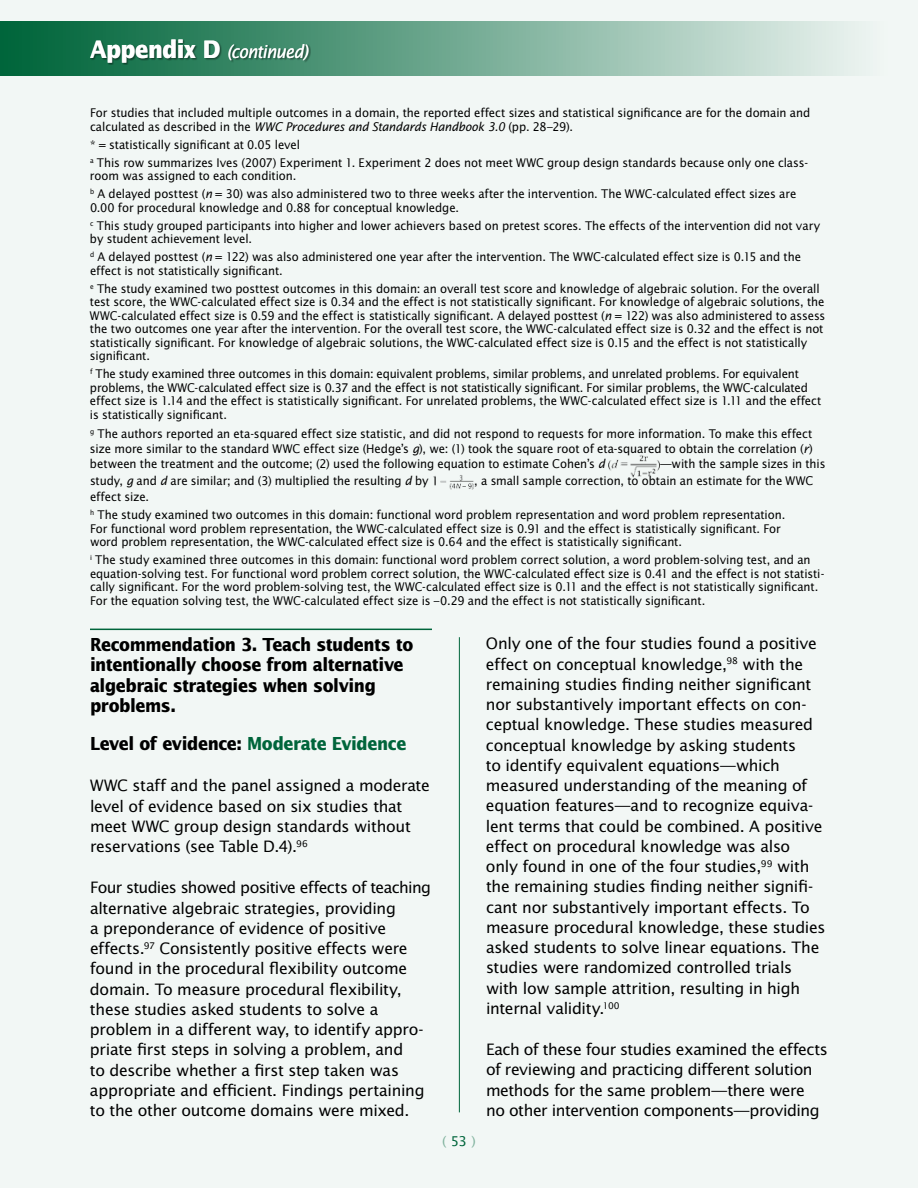
<style>
.page{position:relative;width:918px;height:1188px;background:#f2f7f5}
.page>*{position:absolute;margin:0;border:0;box-sizing:border-box;transform-origin:0 0}
.Appen_Rec_head_w_ru{font:700 18px "Lucida Sans Std";letter-spacing:-.03em;color:#000;scale:.9 1}
.C_Head{font:700 18px "Lucida Sans Std";letter-spacing:-.025em;color:#000;scale:.9 1}
.t1{font:italic 18px "Lucida Sans Std";letter-spacing:-.035em;color:#fff;scale:.9 1}
.body_txt{font:15.75px "Lucida Sans Std";letter-spacing:-.02em;color:#000}
.body_txt-2{font:15.75px "Lucida Sans Std";letter-spacing:-.045em;color:#000}
.t2{font:13.5px "Lucida Sans Std";color:#80b29d}
.Table_source{font:12px/13.5px "Lucida Sans Std";letter-spacing:-.01em;color:#000;scale:.95 1}
.t3{font:9.15px "Lucida Sans Std";letter-spacing:-.01em;color:#000}
.s1{font-weight:700;font-style:normal;font-size:24px}
.s2{font-style:italic}
.s3{color:#00653b}
</style>
<div class="page">
<div style="left:0;top:21px;width:918px;height:54px;background:linear-gradient(to right,#005f33,#f4f9f7)"></div>
<div style="left:91px;top:40px;width:220px;height:25px;background:#000;opacity:.25"></div>
<hr style="left:459px;top:637px;width:1px;height:475px;background:#00653b">
<hr style="left:90px;top:629px;width:342px;height:1px;background:#00653b">
<img style="left:608px;top:455px;width:52px;height:22px">
<img style="left:433px;top:475px;width:41px;height:15px">
<h1 class="t1" style="left:90px;top:41px;width:244px"><span class="s1">Appendix D</span> (continued)</h1>
<p class="Table_source" style="left:90px;top:106px;width:760px">For studies that included multiple outcomes in a domain, the reported effect sizes and statistical significance are for the domain and calculated as described in the <span class="s2">WWC Procedures and Standards Handbook 3.0</span> (pp. 28–29).</p>
<p class="Table_source" style="left:90px;top:138px;width:223px">* = statistically significant at 0.05 level</p>
<p class="Table_source" style="left:90px;top:156px;width:757px"><sup>a</sup> This row summarizes Ives (2007) Experiment 1. Experiment 2 does not meet WWC group design standards because only one class&shy;room was assigned to each condition.</p>
<p class="Table_source" style="left:90px;top:187px;width:745px"><sup>b</sup> A delayed posttest (<span class="s2">n</span> = 30) was also administered two to three weeks after the intervention. The WWC-calculated effect sizes are<br>0.00 for procedural knowledge and 0.88 for conceptual knowledge.</p>
<p class="Table_source" style="left:90px;top:219px;width:770px"><sup>c</sup> This study grouped participants into higher and lower achievers based on pretest scores. The effects of the intervention did not vary by student achievement level.</p>
<p class="Table_source" style="left:90px;top:250px;width:750px"><sup>d</sup> A delayed posttest (<span class="s2">n</span> = 122) was also administered one year after the intervention. The WWC-calculated effect size is 0.15 and the effect is not statistically significant.</p>
<p class="Table_source" style="left:90px;top:282px;width:776px"><sup>e</sup> The study examined two posttest outcomes in this domain: an overall test score and knowledge of algebraic solution. For the overall test score, the WWC-calculated effect size is 0.34 and the effect is not statistically significant. For knowledge of algebraic solutions, the WWC-calculated effect size is 0.59 and the effect is statistically significant. A delayed posttest (<span class="s2">n</span> = 122) was also administered to assess the two outcomes one year after the intervention. For the overall test score, the WWC-calculated effect size is 0.32 and the effect is not statistically significant. For knowledge of algebraic solutions, the WWC-calculated effect size is 0.15 and the effect is not statistically significant.</p>
<p class="Table_source" style="left:90px;top:367px;width:772px"><sup>f</sup> The study examined three outcomes in this domain: equivalent problems, similar problems, and unrelated problems. For equivalent problems, the WWC-calculated effect size is 0.37 and the effect is not statistically significant. For similar problems, the WWC-calculated effect size is 1.14 and the effect is statistically significant. For unrelated problems, the WWC-calculated effect size is 1.11 and the effect is statistically significant.</p>
<p class="Table_source" style="left:90px;top:427px;width:762px;line-height:15px;text-align:justify"><sup>g</sup> The authors reported an eta-squared effect size statistic, and did not respond to requests for more information. To make this effect size more similar to the standard WWC effect size (Hedge’s <span class="s2">g</span>), we: (1) took the square root of eta-squared to obtain the correlation (<span class="s2">r</span>) between the treatment and the outcome; (2) used the following equation to estimate Cohen’s <span class="s2">d</span></p>
<p class="Table_source" style="left:659px;top:457px;width:176px"><span class="s2">—</span>with the sample sizes in this</p>
<p class="Table_source" style="left:90px;top:474px;width:358px">study, <span class="s2">g</span> and <span class="s2">d</span> are similar; and (3) multiplied the resulting <span class="s2">d</span> by</p>
<p class="Table_source" style="left:474px;top:474px;width:359px">, a small sample correction, to obtain an estimate for the WWC</p>
<p class="Table_source" style="left:90px;top:490px;width:64px">effect size.</p>
<p class="Table_source" style="left:90px;top:508px;width:733px"><sup>h</sup> The study examined two outcomes in this domain: functional word problem representation and word problem representation.<br>For functional word problem representation, the WWC-calculated effect size is 0.91 and the effect is statistically significant. For word problem representation, the WWC-calculated effect size is 0.64 and the effect is statistically significant.</p>
<p class="Table_source" style="left:90px;top:553px;width:775px"><sup>i</sup> The study examined three outcomes in this domain: functional word problem correct solution, a word problem-solving test, and an equation-solving test. For functional word problem correct solution, the WWC-calculated effect size is 0.41 and the effect is not statisti&shy;cally significant. For the word problem-solving test, the WWC-calculated effect size is 0.11 and the effect is not statistically significant.<br>For the equation solving test, the WWC-calculated effect size is –0.29 and the effect is not statistically significant.</p>
<p class="Appen_Rec_head_w_ru" style="left:90px;top:634px;width:361px">Recommendation 3. Teach students to</p>
<p class="Appen_Rec_head_w_ru" style="left:90px;top:655px;width:350px">intentionally choose from alternative</p>
<p class="Appen_Rec_head_w_ru" style="left:90px;top:675px;width:319px">algebraic strategies when solving</p>
<p class="Appen_Rec_head_w_ru" style="left:90px;top:695px;width:97px">problems.</p>
<p class="C_Head" style="left:90px;top:733px;width:353px">Level of evidence: <span class="s3">Moderate Evidence</span></p>
<p class="body_txt" style="left:90px;top:777px;width:341px">WWC staff and the panel assigned a moderate</p>
<p class="body_txt" style="left:90px;top:797px;width:314px">level of evidence based on six studies that</p>
<p class="body_txt" style="left:90px;top:817px;width:323px">meet WWC group design standards without</p>
<p class="body_txt" style="left:90px;top:837px;width:209px">reservations (see Table D.4).</p>
<p class="t3" style="left:296px;top:838px;width:13px">96</p>
<p class="body_txt-2" style="left:90px;top:879px;width:343px">Four studies showed positive effects of teaching</p>
<p class="body_txt" style="left:90px;top:899px;width:307px">alternative algebraic strategies, providing</p>
<p class="body_txt" style="left:90px;top:919px;width:298px">a preponderance of evidence of positive</p>
<p class="body_txt" style="left:90px;top:939px;width:56px">effects.</p>
<p class="t3" style="left:144px;top:940px;width:13px">97</p>
<p class="body_txt" style="left:160px;top:939px;width:250px">Consistently positive effects were</p>
<p class="body_txt" style="left:90px;top:960px;width:319px">found in the procedural flexibility outcome</p>
<p class="body_txt" style="left:90px;top:980px;width:313px">domain. To measure procedural flexibility,</p>
<p class="body_txt" style="left:90px;top:1000px;width:290px">these studies asked students to solve a</p>
<p class="body_txt" style="left:90px;top:1020px;width:335px">problem in a different way, to identify appro-</p>
<p class="body_txt" style="left:90px;top:1041px;width:315px">priate first steps in solving a problem, and</p>
<p class="body_txt" style="left:90px;top:1061px;width:311px">to describe whether a first step taken was</p>
<p class="body_txt" style="left:90px;top:1081px;width:336px">appropriate and efficient. Findings pertaining</p>
<p class="body_txt" style="left:90px;top:1101px;width:321px">to the other outcome domains were mixed.</p>
<p class="body_txt" style="left:486px;top:635px;width:332px">Only one of the four studies found a positive</p>
<p class="body_txt" style="left:486px;top:655px;width:243px">effect on conceptual knowledge,</p>
<p class="t3" style="left:727px;top:656px;width:13px">98</p>
<p class="body_txt" style="left:743px;top:655px;width:62px">with the</p>
<p class="body_txt" style="left:486px;top:675px;width:327px">remaining studies finding neither significant</p>
<p class="body_txt" style="left:486px;top:695px;width:322px">nor substantively important effects on con-</p>
<p class="body_txt" style="left:486px;top:716px;width:329px">ceptual knowledge. These studies measured</p>
<p class="body_txt" style="left:486px;top:736px;width:312px">conceptual knowledge by asking students</p>
<p class="body_txt" style="left:486px;top:756px;width:296px">to identify equivalent equations—which</p>
<p class="body_txt" style="left:486px;top:776px;width:322px">measured understanding of the meaning of</p>
<p class="body_txt" style="left:486px;top:797px;width:329px">equation features—and to recognize equiva-</p>
<p class="body_txt" style="left:486px;top:817px;width:338px">lent terms that could be combined. A positive</p>
<p class="body_txt" style="left:486px;top:837px;width:306px">effect on procedural knowledge was also</p>
<p class="body_txt" style="left:486px;top:857px;width:277px">only found in one of the four studies,</p>
<p class="t3" style="left:761px;top:858px;width:13px">99</p>
<p class="body_txt" style="left:777px;top:857px;width:34px">with</p>
<p class="body_txt" style="left:486px;top:878px;width:329px">the remaining studies finding neither signifi-</p>
<p class="body_txt" style="left:486px;top:898px;width:325px">cant nor substantively important effects. To</p>
<p class="body_txt" style="left:486px;top:918px;width:341px">measure procedural knowledge, these studies</p>
<p class="body_txt" style="left:486px;top:938px;width:335px">asked students to solve linear equations. The</p>
<p class="body_txt" style="left:486px;top:959px;width:308px">studies were randomized controlled trials</p>
<p class="body_txt" style="left:486px;top:979px;width:316px">with low sample attrition, resulting in high</p>
<p class="body_txt" style="left:486px;top:999px;width:120px">internal validity.</p>
<p class="t3" style="left:603px;top:1000px;width:18px">100</p>
<p class="body_txt" style="left:486px;top:1040px;width:343px">Each of these four studies examined the effects</p>
<p class="body_txt" style="left:486px;top:1061px;width:328px">of reviewing and practicing different solution</p>
<p class="body_txt" style="left:486px;top:1081px;width:321px">methods for the same problem—there were</p>
<p class="body_txt" style="left:486px;top:1101px;width:335px">no other intervention components—providing</p>
<p class="t2" style="left:442px;top:1133px;width:35px">( <span class="s3">53</span> )</p>
</div>
